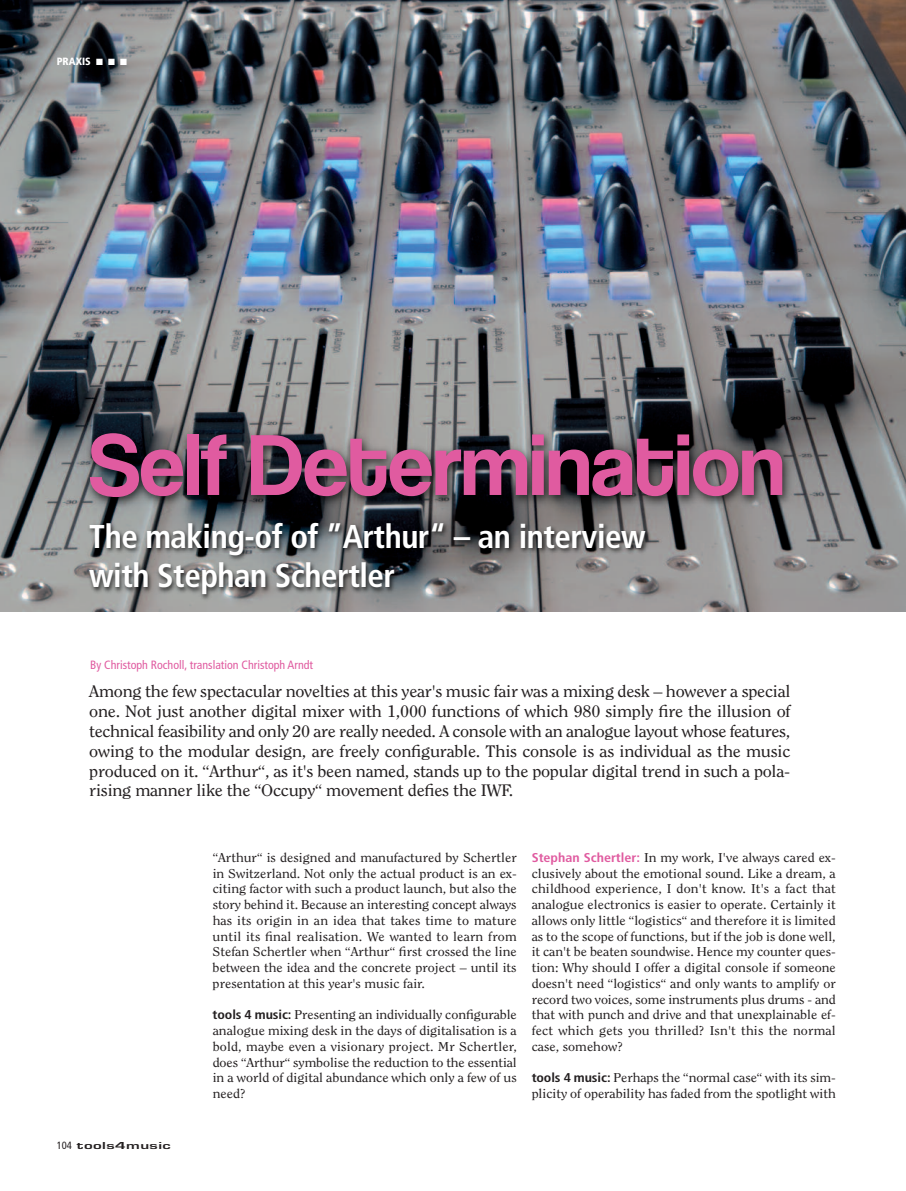
<style>
.page{position:relative;width:906px;height:1191px;background:#fff}
.page>*{position:absolute;margin:0;border:0;box-sizing:border-box;transform-origin:0 0}
.t1{font:90px "Coolvetica Rg";color:#e05ba0}
.t2{font:700 condensed 33px/39.6px "Frutiger LT Std";letter-spacing:-.015em;color:#fff}
.t3{font:16.5px/19.8px "Clearface Std";letter-spacing:-.015em;color:#231f20;text-align:justify;scale:1.1 1}
.t4{font:12.75px/15.8px "Clearface Std";color:#231f20;text-align:justify;scale:1.1 1}
.t5{font:condensed 12px "Frutiger LT Std";color:#e05ba0}
.t6{font:700 10.5px "Eurostile T";letter-spacing:.025em;color:#231f20;scale:1.6 1}
.t7{font:900 condensed 10.5px "Frutiger LT Std";color:#fff}
.s1{font-family:"Frutiger LT Std";font-weight:400;font-stretch:condensed}
.s2{font-family:"Frutiger LT Std";font-weight:700;font-stretch:condensed}
.s3{font-family:"Frutiger LT Std";font-weight:700;font-stretch:condensed;color:#e05ba0}
</style>
<div class="page">
<img style="left:0;top:0;width:906px;height:611px">
<img style="left:68px;top:409px;width:838px;height:136px">
<img style="left:82px;top:514px;width:824px;height:98px">
<p class="t7" style="left:57px;top:57px;width:72px">PRAXIS ■ ■ ■</p>
<h1 class="t1" style="left:89px;top:435px;width:697px">Self Determination</h1>
<h2 class="t2" style="left:89px;top:519px;width:558px">The making-of of ”Arthur“ – an interview with Stephan Schertler</h2>
<p class="t5" style="left:90px;top:660px;width:224px">By Christoph Rocholl, translation Christoph Arndt</p>
<p class="t3" style="left:89px;top:682px;width:639px">Among the few spectacular novelties at this year's music fair was a mixing desk – however a special one. Not just another digital mixer with 1,000 functions of which 980 simply fire the illusion of technical feasibility and only 20 are really needed. A console with an analogue layout whose features, owing to the modular design, are freely configurable. This console is as individual as the music produced on it. “Arthur“, as it's been named, stands up to the popular digital trend in such a pola&shy;rising manner like the “Occupy“ movement defies the IWF.</p>
<p class="t6" style="left:57px;top:1139px;width:73px"><span class="s1">104</span> tools4music</p>
<p class="t4" style="left:213px;top:850px;width:278px">“Arthur“ is designed and manufactured by Schertler in Switzerland. Not only the actual product is an ex&shy;citing factor with such a product launch, but also the story behind it. Because an interesting concept always has its origin in an idea that takes time to mature until its final realisation. We wanted to learn from Stefan Schertler when “Arthur“ first crossed the line between the idea and the concrete project – until its presentation at this year's music fair.</p>
<p class="t4" style="left:213px;top:1007px;width:278px"><span class="s2">tools 4 music:</span> Presenting an individually configurable analogue mixing desk in the days of digitalisation is a bold, maybe even a visionary project. Mr Schertler, does “Arthur“ symbolise the reduction to the essential in a world of digital abundance which only a few of us need?</p>
<p class="t4" style="left:531px;top:850px;width:278px"><span class="s3">Stephan Schertler:</span> In my work, I've always cared ex&shy;clusively about the emotional sound. Like a dream, a childhood experience, I don't know. It's a fact that analogue electronics is easier to operate. Certainly it allows only little “logistics“ and therefore it is limited as to the scope of functions, but if the job is done well, it can't be beaten soundwise. Hence my counter ques&shy;tion: Why should I offer a digital console if someone doesn't need “logistics“ and only wants to amplify or record two voices, some instruments plus drums - and that with punch and drive and that unexplainable ef&shy;fect which gets you thrilled? Isn't this the normal case, somehow?</p>
<p class="t4" style="left:531px;top:1070px;width:278px"><span class="s2">tools 4 music:</span> Perhaps the “normal case“ with its sim&shy;plicity of operability has faded from the spotlight with</p>
</div>
